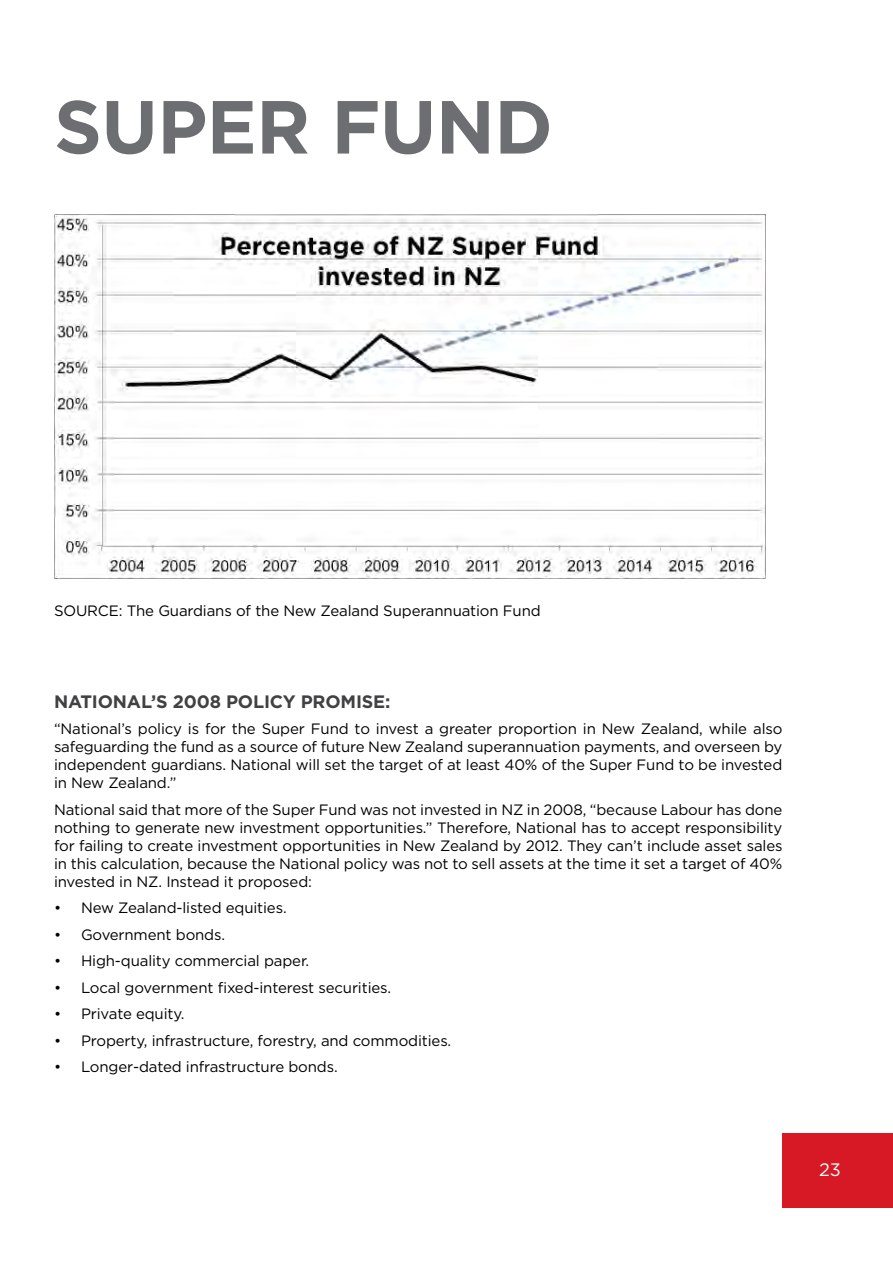
<style>
.page{position:relative;width:893px;height:1263px;background:#fff}
.page>*{position:absolute;margin:0;border:0;box-sizing:border-box;transform-origin:0 0}
.t1{font:700 75px "Gotham";letter-spacing:-.01em;color:#6d6e71}
.t2{font:700 18px "Gotham";letter-spacing:-.01em;color:#414042}
.t3{font:18px "Gotham";color:#fff}
.t4{font:15px/18px "Gotham";letter-spacing:-.01em;color:#000;text-align:justify}
</style>
<div class="page">
<div style="left:782px;top:1133px;width:111px;height:75px;background:#d71925"></div>
<img style="left:54px;top:215px;width:711px;height:363px">
<h1 class="t1" style="left:54px;top:77px;width:500px">SUPER FUND</h1>
<p class="t4" style="left:54px;top:601px;width:488px">SOURCE: The Guardians of the New Zealand Superannuation Fund</p>
<p class="t2" style="left:54px;top:689px;width:27px">NATIONAL</p>
<p class="t2" style="left:151px;top:689px;width:99px">’S 2008 POLIC</p>
<p class="t2" style="left:283px;top:689px;width:43px">Y PROMISE</p>
<p class="t2" style="left:385px;top:689px;width:7px">:</p>
<p class="t4" style="left:54px;top:719px;width:730px">“National’s policy is for the Super Fund to invest a greater proportion in New Zealand, while also safeguarding the fund as a source of future New Zealand superannuation payments, and overseen by independent guardians. National will set the target of at least 40% of the Super Fund to be invested in New Zealand.”</p>
<p class="t4" style="left:54px;top:800px;width:730px">National said that more of the Super Fund was not invested in NZ in 2008, “because Labour has done nothing to generate new investment opportunities.” Therefore, National has to accept responsibility for failing to create investment opportunities in New Zealand by 2012. They can’t include asset sales in this calculation, because the National policy was not to sell assets at the time it set a target of 40% invested in NZ. Instead it proposed:</p>
<p class="t4" style="left:54px;top:898px;width:234px">• New Zealand-listed equities.</p>
<p class="t4" style="left:54px;top:925px;width:173px">• Government bonds.</p>
<p class="t4" style="left:54px;top:951px;width:257px">• High-quality commercial paper.</p>
<p class="t4" style="left:54px;top:978px;width:339px">• Local government fixed-interest securities.</p>
<p class="t4" style="left:54px;top:1004px;width:132px">• Private equity.</p>
<p class="t4" style="left:54px;top:1031px;width:399px">• Property, infrastructure, forestry, and commodities.</p>
<p class="t4" style="left:54px;top:1057px;width:285px">• Longer-dated infrastructure bonds.</p>
<p class="t3" style="left:819px;top:1158px;width:23px">23</p>
</div>
